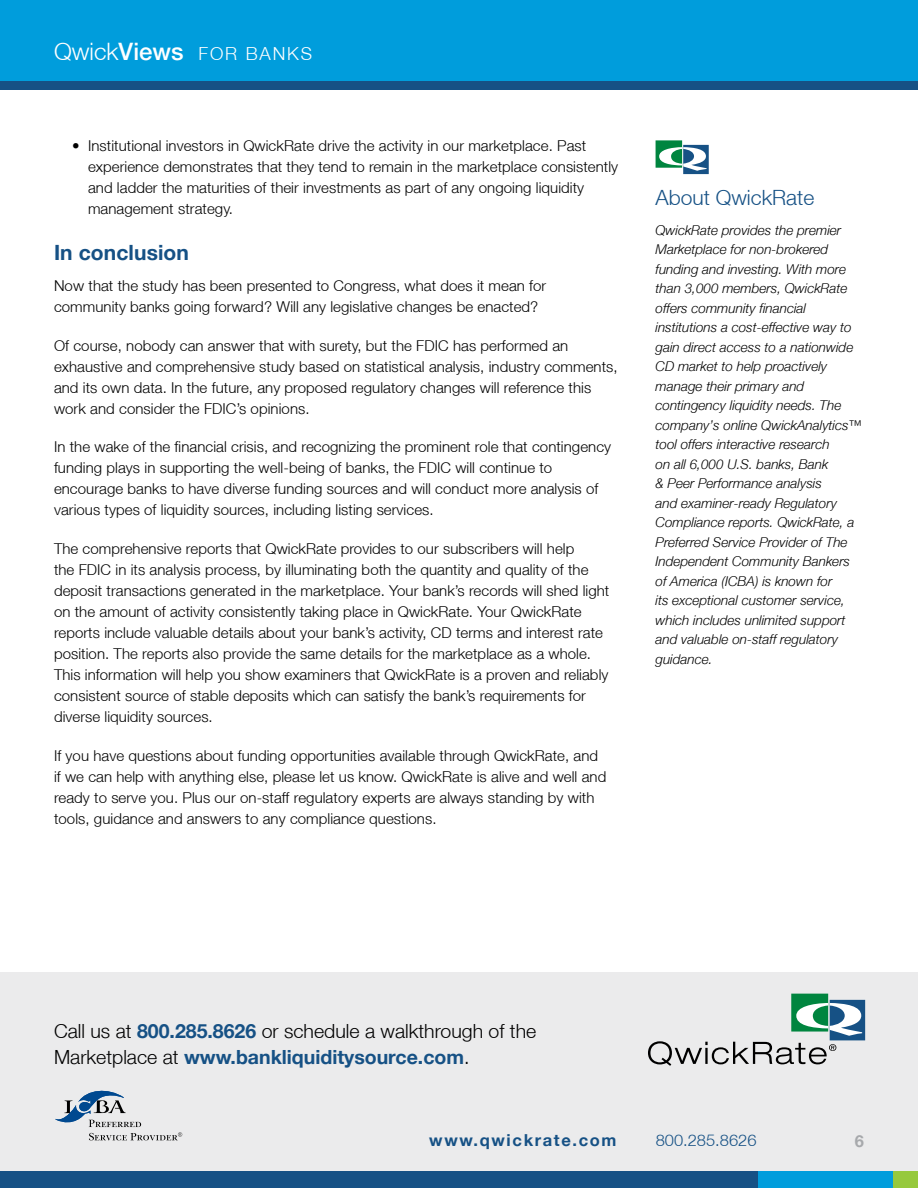
<style>
.page{position:relative;width:918px;height:1188px;background:#fff}
.page>*{position:absolute;margin:0;border:0;box-sizing:border-box;transform-origin:0 0}
.t1{font:300 21px "Helvetica Neue LT";color:#165185}
.t2{font:700 21px "Helvetica Neue";letter-spacing:.005em;color:#165185}
.t3{font:300 19.5px "Helvetica Neue LT";color:#000}
.t4{font:700 19.5px "Helvetica Neue";color:#165185}
.t5{font:300 18px "Helvetica Neue LT";letter-spacing:.1em;color:#fff}
.t6{font:700 16.5px "Helvetica Neue";letter-spacing:.1em;color:#165185}
.t7{font:300 16.5px "Helvetica Neue LT";color:#165185}
.t8{font:700 16.5px "Helvetica Neue";color:#a7a9ac}
.t9{font:300 15px/21px "Helvetica Neue LT";letter-spacing:.005em;color:#000}
.t10{font:italic 300 13.5px/19.5px "Helvetica Neue LT";color:#000}
.s1{font-size:24px}
.s2{font-weight:500;font-size:24px}
.s3{font-family:"Helvetica Neue";font-weight:700;color:#165185}
.s4{font-family:"Helvetica Neue LT";font-weight:300;color:#000}
</style>
<div class="page">
<div style="left:0;top:972px;width:918px;height:216px;background:#ebebec"></div>
<div style="left:830px;top:1000px;width:35px;height:40px;background:#165185"></div>
<div style="left:791px;top:994px;width:37px;height:38px;background:#00853f"></div>
<svg style="left:648px;top:1003px;width:214px;height:63px"></svg>
<svg style="left:55px;top:1091px;width:127px;height:49px"></svg>
<div style="left:757px;top:1172px;width:136px;height:16px;background:#009ddc"></div>
<div style="left:893px;top:1172px;width:25px;height:16px;background:#96c93d"></div>
<div style="left:0;top:1172px;width:757px;height:16px;background:#165185"></div>
<div style="left:0;top:0;width:918px;height:86px;background:#009ddc"></div>
<div style="left:683px;top:145px;width:26px;height:29px;background:#165185"></div>
<div style="left:656px;top:140px;width:26px;height:28px;background:#00853f"></div>
<svg style="left:659px;top:147px;width:48px;height:24px"></svg>
<div style="left:0;top:82px;width:918px;height:8px;background:#165185"></div>
<p class="t5" style="left:54px;top:43px;width:260px"><span class="s1">Qwick</span><span class="s2">Views</span> FOR BANKS</p>
<p class="t9" style="left:88px;top:135px;width:532px;text-indent:-16px">• Institutional investors in QwickRate drive the activity in our marketplace. Past experience demonstrates that they tend to remain in the marketplace consistently and ladder the maturities of their investments as part of any ongoing liquidity management strategy.</p>
<h1 class="t2" style="left:54px;top:236px;width:136px">In conclusion</h1>
<p class="t9" style="left:54px;top:275px;width:494px">Now that the study has been presented to Congress, what does it mean for community banks going forward? Will any legislative changes be enacted?</p>
<p class="t9" style="left:54px;top:335px;width:565px">Of course, nobody can answer that with surety, but the FDIC has performed an exhaustive and comprehensive study based on statistical analysis, industry comments, and its own data. In the future, any proposed regulatory changes will reference this work and consider the FDIC’s opinions.</p>
<p class="t9" style="left:54px;top:436px;width:559px">In the wake of the financial crisis, and recognizing the prominent role that contingency funding plays in supporting the well-being of banks, the FDIC will continue to encourage banks to have diverse funding sources and will conduct more analysis of various types of liquidity sources, including listing services.</p>
<p class="t9" style="left:54px;top:538px;width:557px">The comprehensive reports that QwickRate provides to our subscribers will help<br>the FDIC in its analysis process, by illuminating both the quantity and quality of the deposit transactions generated in the marketplace. Your bank’s records will shed light on the amount of activity consistently taking place in QwickRate. Your QwickRate reports include valuable details about your bank’s activity, CD terms and interest rate position. The reports also provide the same details for the marketplace as a whole.<br>This information will help you show examiners that QwickRate is a proven and reliably consistent source of stable deposits which can satisfy the bank’s requirements for diverse liquidity sources.</p>
<p class="t9" style="left:54px;top:744px;width:554px">If you have questions about funding opportunities available through QwickRate, and if we can help with anything else, please let us know. QwickRate is alive and well and ready to serve you. Plus our on-staff regulatory experts are always standing by with tools, guidance and answers to any compliance questions.</p>
<h1 class="t1" style="left:656px;top:184px;width:160px">About QwickRate</h1>
<p class="t10" style="left:656px;top:220px;width:208px">QwickRate provides the premier<br>Marketplace for non-brokered funding and investing. With more than 3,000 members, QwickRate offers community financial institutions a cost-effective way to gain direct access to a nationwide<br>CD market to help proactively manage their primary and contingency liquidity needs. The company’s online QwickAnalytics™ tool offers interactive research<br>on all 6,000 U.S. banks, Bank<br>&amp; Peer Performance analysis<br>and examiner-ready Regulatory<br>Compliance reports. QwickRate, a<br>Preferred Service Provider of The<br>Independent Community Bankers of America (ICBA) is known for<br>its exceptional customer service, which includes unlimited support and valuable on-staff regulatory guidance.</p>
<h2 class="t3" style="left:54px;top:1019px;width:484px">Call us at <span class="s3">800.285.8626</span> or schedule a walkthrough of the</h2>
<h2 class="t4" style="left:54px;top:1041px;width:417px"><span class="s4">Marketplace at</span> www.bankliquiditysource.com<span class="s4">.</span></h2>
<p class="t6" style="left:429px;top:1128px;width:189px">www.qwickrate.com</p>
<p class="t7" style="left:656px;top:1131px;width:102px">800.285.8626</p>
<p class="t8" style="left:855px;top:1128px;width:11px">6</p>
</div>
